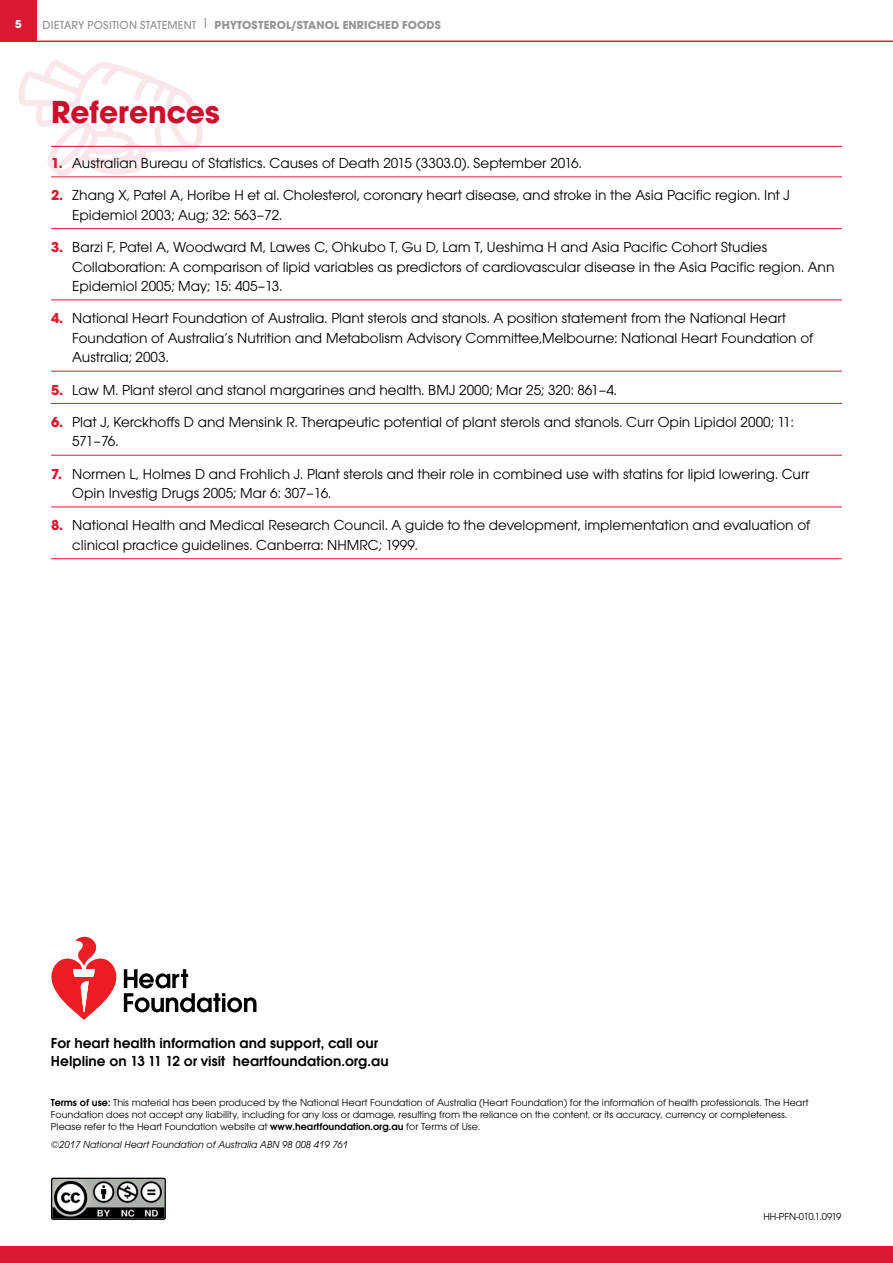
<style>
.page{position:relative;width:893px;height:1263px;background:#fff}
.page>*{position:absolute;margin:0;border:0;box-sizing:border-box;transform-origin:0 0}
.t1{font:700 33px "Avalon";color:#ce0e2d}
.t2{font:15px/19.5px "Avalon";color:#000}
.t3{font:600 15px/18px "Avalon";color:#000}
.t4{font:700 12px "Avalon";letter-spacing:.015em;color:#939598}
.t5{font:700 12px "Avalon";color:#fff}
.t6{font:10.5px/12px "Avalon";color:#000}
.t7{font:italic 10.5px "Avalon";color:#000}
.t8{font:10.5px "Avalon";letter-spacing:-.02em;color:#000}
.s1{font-weight:500}
.s2{font-weight:700;color:#da1a32}
.s3{font-weight:600}
</style>
<div class="page">
<div style="left:0;top:1246px;width:893px;height:17px;background:#da1a32"></div>
<hr style="left:0;top:41px;width:893px;height:1px;background:#da1a32">
<div style="left:0;top:0;width:37px;height:41px;background:#da1a32"></div>
<svg style="left:18px;top:60px;width:187px;height:116px"></svg>
<hr style="left:51px;top:146px;width:791px;height:1px;background:#ce0e2d">
<hr style="left:51px;top:176px;width:791px;height:1px;background:#da1a32">
<hr style="left:51px;top:228px;width:791px;height:1px;background:#da1a32">
<hr style="left:51px;top:299px;width:791px;height:1px;background:#da1a32">
<hr style="left:51px;top:371px;width:791px;height:1px;background:#da1a32">
<hr style="left:51px;top:403px;width:791px;height:1px;background:#da1a32">
<hr style="left:51px;top:455px;width:791px;height:1px;background:#da1a32">
<hr style="left:51px;top:507px;width:791px;height:1px;background:#da1a32">
<hr style="left:51px;top:558px;width:791px;height:1px;background:#da1a32">
<img style="left:53px;top:1180px;width:111px;height:38px">
<div style="left:51px;top:1178px;width:115px;height:42px;border:1px solid #000;border-radius:2px"></div>
<svg style="left:124px;top:969px;width:132px;height:43px"></svg>
<svg style="left:51px;top:937px;width:66px;height:83px"></svg>
<p class="t5" style="left:15px;top:17px;width:8px">5</p>
<p class="t4" style="left:43px;top:17px;width:400px"><span class="s1">DIETARY POSITION STATEMENT </span><sup>|</sup> PHYTOSTEROL/STANOL ENRICHED FOODS</p>
<h1 class="t1" style="left:51px;top:92px;width:170px">References</h1>
<p class="t2" style="left:51px;top:153px;width:532px"><span class="s2">1.</span> Australian Bureau of Statistics. Causes of Death 2015 (3303.0). September 2016.</p>
<p class="t2" style="left:72px;top:186px;width:719px;text-indent:-21px"><span class="s2">2.</span> Zhang X, Patel A, Horibe H et al. Cholesterol, coronary heart disease, and stroke in the Asia Pacific region. Int J<br>Epidemiol 2003; Aug; 32: 563–72.</p>
<p class="t2" style="left:72px;top:237px;width:764px;text-indent:-21px"><span class="s2">3.</span> Barzi F, Patel A, Woodward M, Lawes C, Ohkubo T, Gu D, Lam T, Ueshima H and Asia Pacific Cohort Studies<br>Collaboration: A comparison of lipid variables as predictors of cardiovascular disease in the Asia Pacific region. Ann<br>Epidemiol 2005; May; 15: 405–13.</p>
<p class="t2" style="left:72px;top:309px;width:743px;text-indent:-21px"><span class="s2">4.</span> National Heart Foundation of Australia. Plant sterols and stanols. A position statement from the National Heart<br>Foundation of Australia’s Nutrition and Metabolism Advisory Committee,Melbourne: National Heart Foundation of<br>Australia; 2003.</p>
<p class="t2" style="left:51px;top:380px;width:567px"><span class="s2">5.</span> Law M. Plant sterol and stanol margarines and health. BMJ 2000; Mar 25; 320: 861–4.</p>
<p class="t2" style="left:72px;top:412px;width:723px;text-indent:-21px"><span class="s2">6.</span> Plat J, Kerckhoffs D and Mensink R. Therapeutic potential of plant sterols and stanols. Curr Opin Lipidol 2000; 11:<br>571–76.</p>
<p class="t2" style="left:72px;top:464px;width:739px;text-indent:-21px"><span class="s2">7.</span> Normen L, Holmes D and Frohlich J. Plant sterols and their role in combined use with statins for lipid lowering. Curr<br>Opin Investig Drugs 2005; Mar 6: 307–16.</p>
<p class="t2" style="left:72px;top:516px;width:739px;text-indent:-21px"><span class="s2">8.</span> National Health and Medical Research Council. A guide to the development, implementation and evaluation of clinical practice guidelines. Canberra: NHMRC; 1999.</p>
<p class="t3" style="left:51px;top:1034px;width:339px">For heart health information and support, call our<br>Helpline on 13 11 12 or visit heartfoundation.org.au</p>
<p class="t6" style="left:51px;top:1097px;width:759px"><span class="s3">Terms of use:</span> This material has been produced by the National Heart Foundation of Australia (Heart Foundation) for the information of health professionals. The Heart<br>Foundation does not accept any liability, including for any loss or damage, resulting from the reliance on the content, or its accuracy, currency or completeness.<br>Please refer to the Heart Foundation website at <span class="s3">www.heartfoundation.org.au</span> for Terms of Use.</p>
<p class="t7" style="left:51px;top:1138px;width:299px">©2017 National Heart Foundation of Australia ABN 98 008 419 761</p>
<p class="t8" style="left:763px;top:1210px;width:80px">HH-PFN-010.1.0919</p>
</div>
